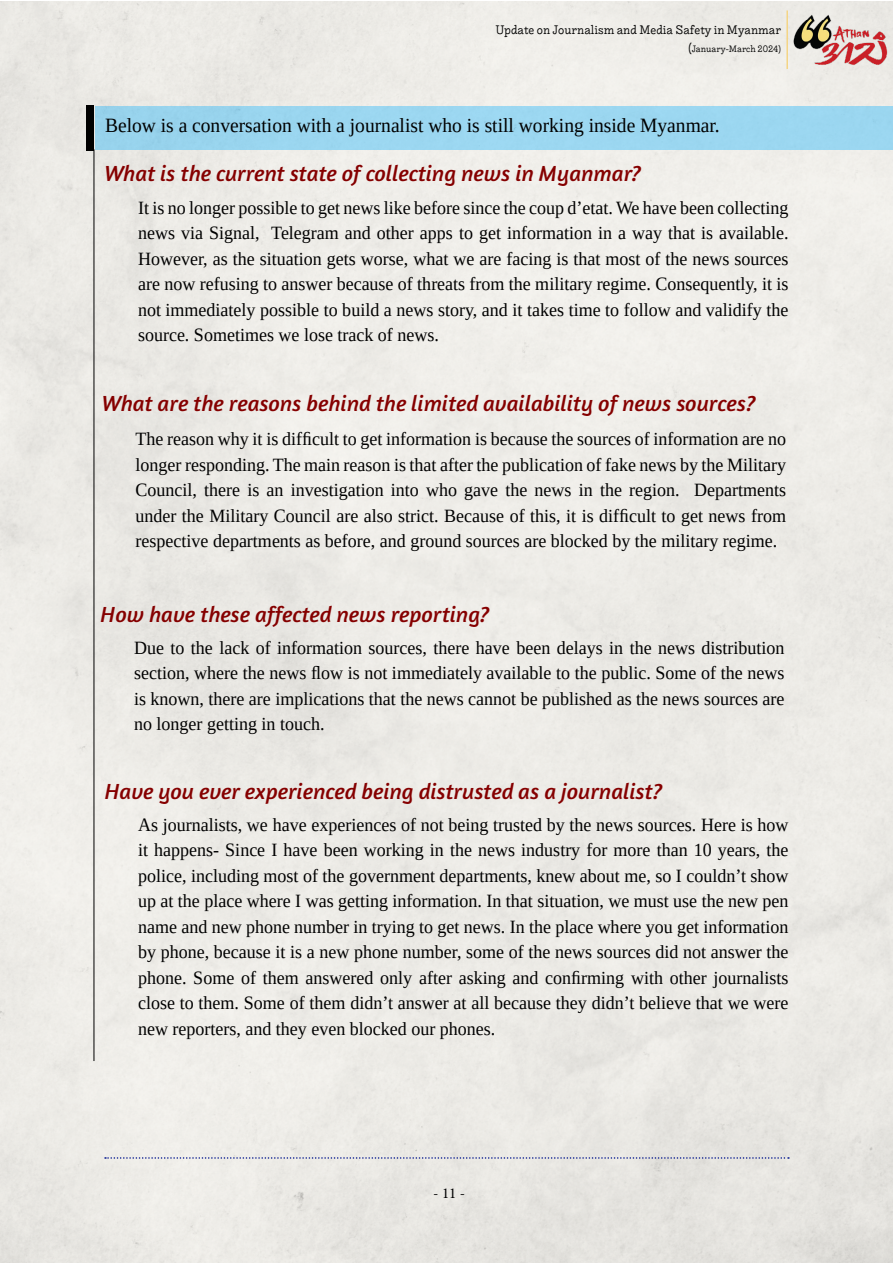
<style>
.page{position:relative;width:893px;height:1263px;background:#fff}
.page>*{position:absolute;margin:0;border:0;box-sizing:border-box;transform-origin:0 0}
.t1{font:italic 22.5px "Amaranth";color:#850000}
.t2{font:20.25px "Liberation Serif";color:#000;scale:.96 1}
.t3{font:18.75px/25.5px "Liberation Serif";color:#000;text-align:justify;scale:.96 1}
.t4{font:15px "Minion Pro";color:#000}
.t5{font:12px "Liebe Ruth";color:#000}
.t6{font:9px "Liebe Ruth";color:#000}
.s1{font-size:12px}
</style>
<div class="page">
<div style="left:0;top:1px;width:893px;height:1262px;background:#edebe6"></div>
<svg style="left:105px;top:1157px;width:684px;height:2px"></svg>
<img style="left:791px;top:10px;width:98px;height:59px">
<hr style="left:786px;top:11px;width:2px;height:58px;background:#f5d586">
<div style="left:95px;top:106px;width:797px;height:44px;background:#9bd6f0"></div>
<div style="left:86px;top:105px;width:8px;height:46px;background:#000"></div>
<hr style="left:94px;top:149px;width:1px;height:912px;background:#000">
<p class="t5" style="left:496px;top:22px;width:287px">Update on Journalism and Media Safety in Myanmar</p>
<p class="t6" style="left:688px;top:43px;width:94px"><span class="s1">(</span>January-March 2024)</p>
<p class="t2" style="left:105px;top:113px;width:642px">Below is a conversation with a journalist who is still working inside Myanmar.</p>
<p class="t1" style="left:105px;top:160px;width:538px">What is the current state of collecting news in Myanmar?</p>
<p class="t3" style="left:138px;top:195px;width:679px">It is no longer possible to get news like before since the coup d’etat. We have been collecting news via Signal, Telegram and other apps to get information in a way that is available.<br>However, as the situation gets worse, what we are facing is that most of the news sources are now refusing to answer because of threats from the military regime. Consequently, it is not immediately possible to build a news story, and it takes time to follow and validify the source. Sometimes we lose track of news.</p>
<p class="t1" style="left:102px;top:390px;width:655px">What are the reasons behind the limited availability of news sources?</p>
<p class="t3" style="left:135px;top:426px;width:679px">The reason why it is difficult to get information is because the sources of information are no longer responding. The main reason is that after the publication of fake news by the Military Council, there is an investigation into who gave the news in the region. Departments under the Military Council are also strict. Because of this, it is difficult to get news from respective departments as before, and ground sources are blocked by the military regime.</p>
<p class="t1" style="left:101px;top:602px;width:390px">How have these affected news reporting?</p>
<p class="t3" style="left:134px;top:635px;width:679px">Due to the lack of information sources, there have been delays in the news distribution section, where the news flow is not immediately available to the public. Some of the news is known, there are implications that the news cannot be published as the news sources are no longer getting in touch.</p>
<p class="t1" style="left:105px;top:779px;width:559px">Have you ever experienced being distrusted as a journalist?</p>
<p class="t3" style="left:138px;top:812px;width:679px">As journalists, we have experiences of not being trusted by the news sources. Here is how it happens- Since I have been working in the news industry for more than 10 years, the police, including most of the government departments, knew about me, so I couldn’t show up at the place where I was getting information. In that situation, we must use the new pen name and new phone number in trying to get news. In the place where you get information by phone, because it is a new phone number, some of the news sources did not answer the phone. Some of them answered only after asking and confirming with other journalists close to them. Some of them didn’t answer at all because they didn’t believe that we were new reporters, and they even blocked our phones.</p>
<p class="t4" style="left:433px;top:1183px;width:33px">- 11 -</p>
</div>
